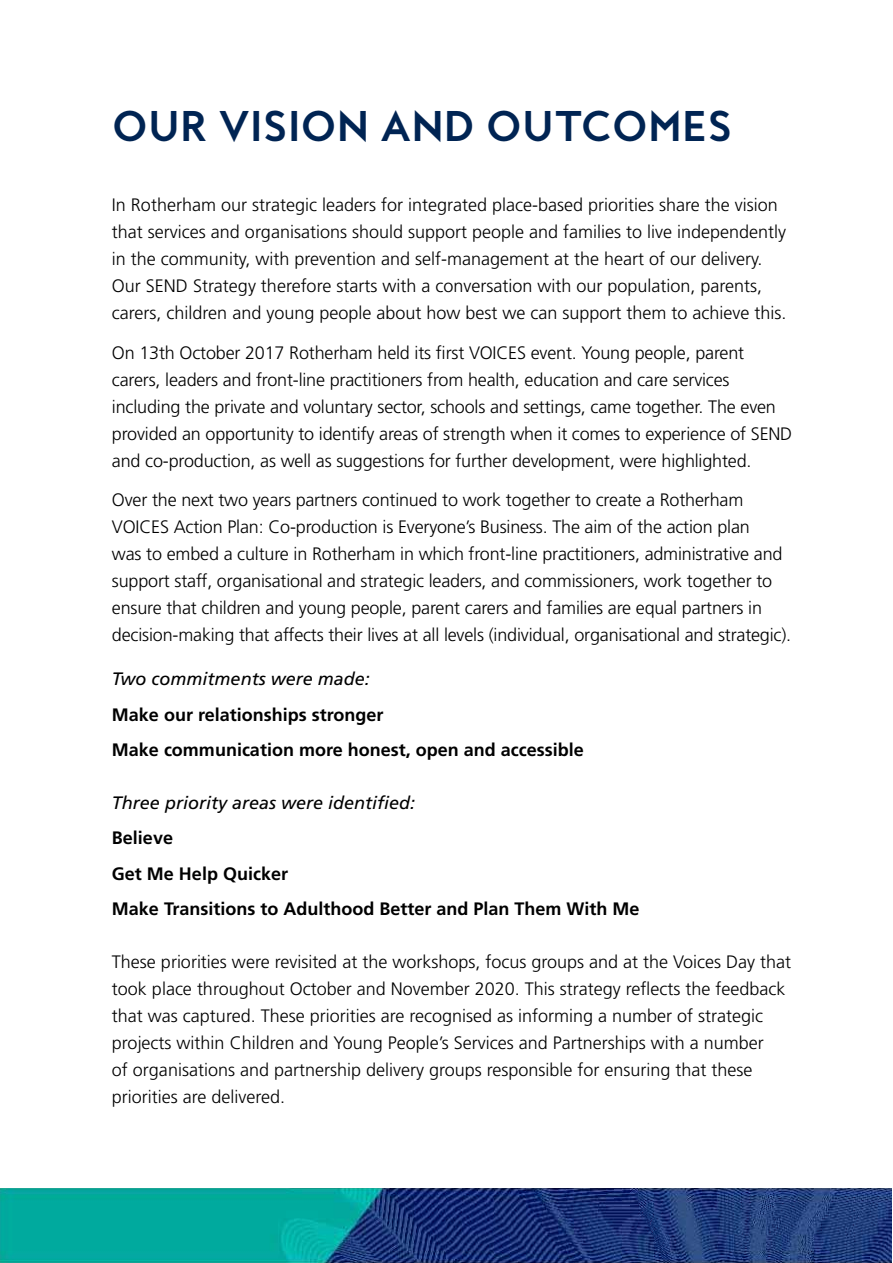
<style>
.page{position:relative;width:893px;height:1263px;background:#fff}
.page>*{position:absolute;margin:0;border:0;box-sizing:border-box;transform-origin:0 0}
.t1{font:700 39px "MB Empire";color:#002453}
.t2{font:300 18px/27px "Frutiger LT Std";letter-spacing:-.01em;color:#000}
.t3{font:700 18px/35.5px "Frutiger LT Std";color:#000}
.t4{font:italic 18px "Frutiger LT Std";color:#000}
</style>
<div class="page">
<img style="left:0;top:1188px;width:891px;height:75px">
<h1 class="t1" style="left:112px;top:101px;width:622px">OUR VISION AND OUTCOMES</h1>
<p class="t2" style="left:112px;top:191px;width:676px">In Rotherham our strategic leaders for integrated place-based priorities share the vision that services and organisations should support people and families to live independently in the community, with prevention and self-management at the heart of our delivery.<br>Our SEND Strategy therefore starts with a conversation with our population, parents, carers, children and young people about how best we can support them to achieve this.</p>
<p class="t2" style="left:112px;top:339px;width:682px">On 13th October 2017 Rotherham held its first VOICES event. Young people, parent carers, leaders and front-line practitioners from health, education and care services including the private and voluntary sector, schools and settings, came together. The even provided an opportunity to identify areas of strength when it comes to experience of SEND and co-production, as well as suggestions for further development, were highlighted.</p>
<p class="t2" style="left:112px;top:487px;width:681px">Over the next two years partners continued to work together to create a Rotherham VOICES Action Plan: Co-production is Everyone’s Business. The aim of the action plan<br>was to embed a culture in Rotherham in which front-line practitioners, administrative and support staff, organisational and strategic leaders, and commissioners, work together to ensure that children and young people, parent carers and families are equal partners in decision-making that affects their lives at all levels (individual, organisational and strategic).</p>
<p class="t4" style="left:112px;top:669px;width:259px">Two commitments were made:</p>
<p class="t3" style="left:112px;top:697px;width:473px">Make our relationships stronger<br>Make communication more honest, open and accessible</p>
<p class="t4" style="left:112px;top:792px;width:305px">Three priority areas were identified:</p>
<p class="t3" style="left:112px;top:820px;width:529px">Believe<br>Get Me Help Quicker<br>Make Transitions to Adulthood Better and Plan Them With Me</p>
<p class="t2" style="left:112px;top:948px;width:681px">These priorities were revisited at the workshops, focus groups and at the Voices Day that took place throughout October and November 2020. This strategy reflects the feedback that was captured. These priorities are recognised as informing a number of strategic projects within Children and Young People’s Services and Partnerships with a number<br>of organisations and partnership delivery groups responsible for ensuring that these priorities are delivered.</p>
</div>
